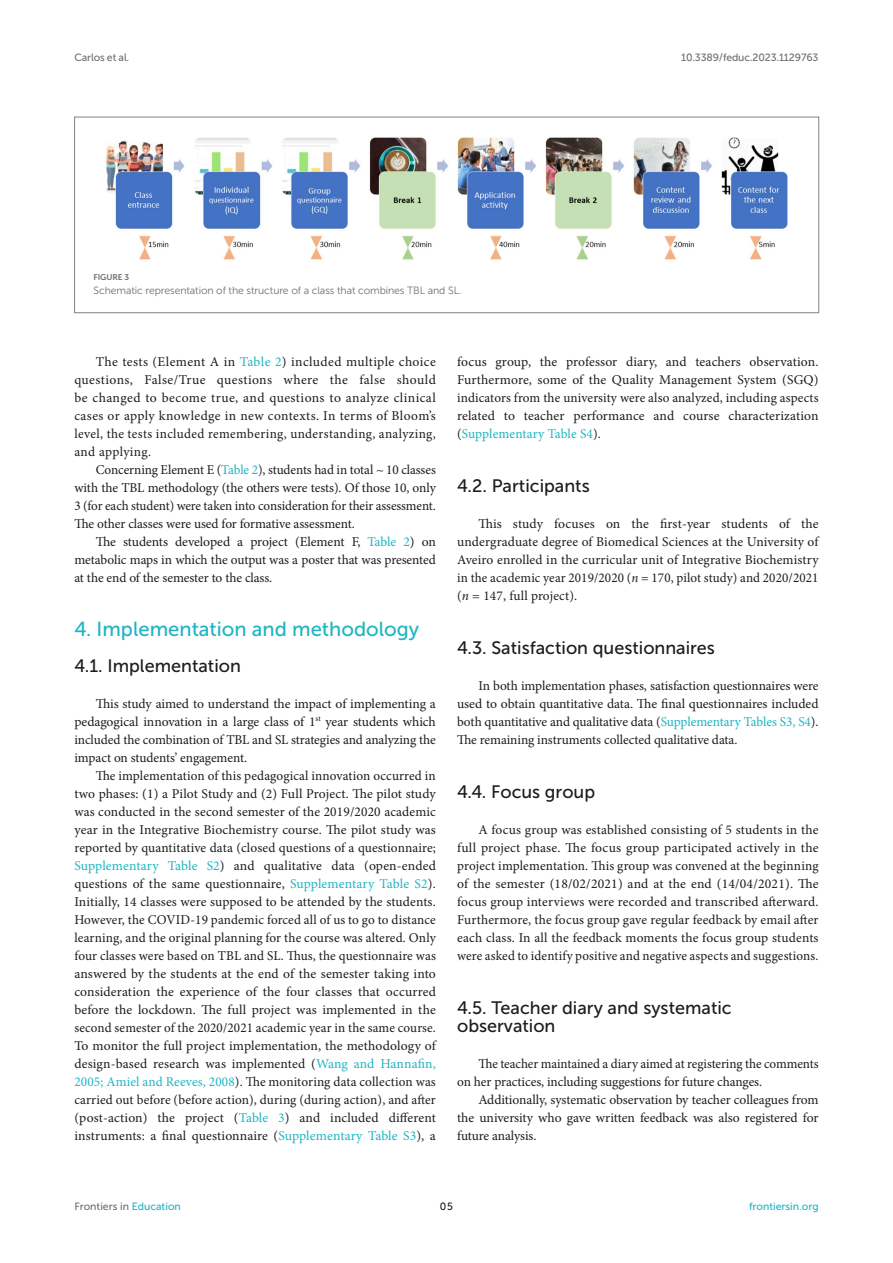
<style>
.page{position:relative;width:893px;height:1263px;background:#fff}
.page>*{position:absolute;margin:0;border:0;box-sizing:border-box;transform-origin:0 0}
.HEAD_1{font:20.25px "Museo Sans 500";color:#1db5c3}
.HEAD_2{font:18px/18px "Museo Sans 500";color:#1b1c1b}
.HEAD_2_after_HEAD_1{font:18px "Museo Sans 500";color:#1b1c1b}
.TEXT{font:13.5px/18px "Minion Pro";color:#1b1c1b;text-align:justify}
.TEXT_FLUSH{font:13.5px/18px "Minion Pro";letter-spacing:-.005em;color:#1b1c1b;text-align:justify}
.FIG_LEG{font:10.5px "Museo Sans 300";letter-spacing:-.01em;color:#706f70}
.t1{font:10.5px "Museo Sans 500";letter-spacing:-.015em;color:#706f70}
.t2{font:10.5px "Museo Sans 500";color:#1db5c3}
.t3{font:10.5px "Museo Sans 500";color:#1b1c1b}
.FIG_HD{font:8.25px "Museo Sans 700";letter-spacing:-.01em;color:#706f70}
.s1{color:#1db5c3}
.s2{font-style:italic}
</style>
<div class="page">
<img style="left:106px;top:137px;width:682px;height:123px">
<div style="left:74px;top:117px;width:745px;height:196px;border:1px solid #808285"></div>
<p class="t1" style="left:74px;top:51px;width:56px">Carlos et al.</p>
<p class="t1" style="left:681px;top:51px;width:139px">10.3389/feduc.2023.1129763</p>
<p class="FIG_HD" style="left:94px;top:273px;width:37px">FIGURE 3</p>
<p class="FIG_LEG" style="left:94px;top:284px;width:370px">Schematic representation of the structure of a class that combines TBL and SL.</p>
<p class="TEXT" style="left:74px;top:353px;width:363px;text-indent:21px">The tests (Element A in <span class="s1">Table 2</span>) included multiple choice questions, False/True questions where the false should be changed to become true, and questions to analyze clinical cases or apply knowledge in new contexts. In terms of Bloom’s level, the tests included remembering, understanding, analyzing, and applying.</p>
<p class="TEXT" style="left:74px;top:461px;width:363px;text-indent:21px">Concerning Element E (<span class="s1">Table 2</span>), students had in total ~ 10 classes with the TBL methodology (the others were tests). Of those 10, only 3 (for each student) were taken into consideration for their assessment.<br>The other classes were used for formative assessment.</p>
<p class="TEXT" style="left:74px;top:533px;width:363px;text-indent:21px">The students developed a project (Element F, <span class="s1">Table 2</span>) on metabolic maps in which the output was a poster that was presented at the end of the semester to the class.</p>
<p class="HEAD_1" style="left:74px;top:618px;width:346px">4. Implementation and methodology</p>
<p class="HEAD_2_after_HEAD_1" style="left:74px;top:656px;width:168px">4.1. Implementation</p>
<p class="TEXT_FLUSH" style="left:74px;top:695px;width:363px;text-indent:21px">This study aimed to understand the impact of implementing a pedagogical innovation in a large class of 1<sup>st</sup> year students which included the combination of TBL and SL strategies and analyzing the impact on students’ engagement.</p>
<p class="TEXT" style="left:74px;top:767px;width:363px;text-indent:21px">The implementation of this pedagogical innovation occurred in two phases: (1) a Pilot Study and (2) Full Project. The pilot study was conducted in the second semester of the 2019/2020 academic year in the Integrative Biochemistry course. The pilot study was reported by quantitative data (closed questions of a questionnaire; <span class="s1">Supplementary Table S2</span>) and qualitative data (open-ended questions of the same questionnaire, <span class="s1">Supplementary Table S2</span>).<br>Initially, 14 classes were supposed to be attended by the students.<br>However, the COVID-19 pandemic forced all of us to go to distance learning, and the original planning for the course was altered. Only four classes were based on TBL and SL. Thus, the questionnaire was answered by the students at the end of the semester taking into consideration the experience of the four classes that occurred before the lockdown. The full project was implemented in the second semester of the 2020/2021 academic year in the same course.<br>To monitor the full project implementation, the methodology of design-based research was implemented (<span class="s1">Wang and Hannafin, 2005; Amiel and Reeves, 2008</span>). The monitoring data collection was carried out before (before action), during (during action), and after (post-action) the project (<span class="s1">Table 3</span>) and included different instruments: a final questionnaire (<span class="s1">Supplementary Table S3</span>), a</p>
<p class="TEXT" style="left:457px;top:353px;width:363px">focus group, the professor diary, and teachers observation.<br>Furthermore, some of the Quality Management System (SGQ) indicators from the university were also analyzed, including aspects related to teacher performance and course characterization (<span class="s1">Supplementary Table S4</span>).</p>
<p class="HEAD_2" style="left:457px;top:477px;width:134px">4.2. Participants</p>
<p class="TEXT_FLUSH" style="left:457px;top:515px;width:363px;text-indent:21px">This study focuses on the first-year students of the undergraduate degree of Biomedical Sciences at the University of Aveiro enrolled in the curricular unit of Integrative Biochemistry in the academic year 2019/2020 (<span class="s2">n</span> = 170, pilot study) and 2020/2021 (<span class="s2">n</span> = 147, full project).</p>
<p class="HEAD_2" style="left:457px;top:639px;width:259px">4.3. Satisfaction questionnaires</p>
<p class="TEXT_FLUSH" style="left:457px;top:677px;width:363px;text-indent:21px">In both implementation phases, satisfaction questionnaires were used to obtain quantitative data. The final questionnaires included both quantitative and qualitative data (<span class="s1">Supplementary Tables S3, S4</span>).<br>The remaining instruments collected qualitative data.</p>
<p class="HEAD_2" style="left:457px;top:783px;width:140px">4.4. Focus group</p>
<p class="TEXT_FLUSH" style="left:457px;top:821px;width:363px;text-indent:21px">A focus group was established consisting of 5 students in the full project phase. The focus group participated actively in the project implementation. This group was convened at the beginning of the semester (18/02/2021) and at the end (14/04/2021). The focus group interviews were recorded and transcribed afterward.<br>Furthermore, the focus group gave regular feedback by email after each class. In all the feedback moments the focus group students were asked to identify positive and negative aspects and suggestions.</p>
<p class="HEAD_2" style="left:457px;top:999px;width:276px">4.5. Teacher diary and systematic observation</p>
<p class="TEXT_FLUSH" style="left:457px;top:1055px;width:363px;text-indent:21px">The teacher maintained a diary aimed at registering the comments on her practices, including suggestions for future changes.</p>
<p class="TEXT" style="left:457px;top:1091px;width:363px;text-indent:21px">Additionally, systematic observation by teacher colleagues from the university who gave written feedback was also registered for future analysis.</p>
<p class="t1" style="left:74px;top:1200px;width:108px">Frontiers in <span class="s1">Education</span></p>
<p class="t3" style="left:440px;top:1200px;width:14px">05</p>
<p class="t2" style="left:749px;top:1200px;width:71px">frontiersin.org</p>
</div>
